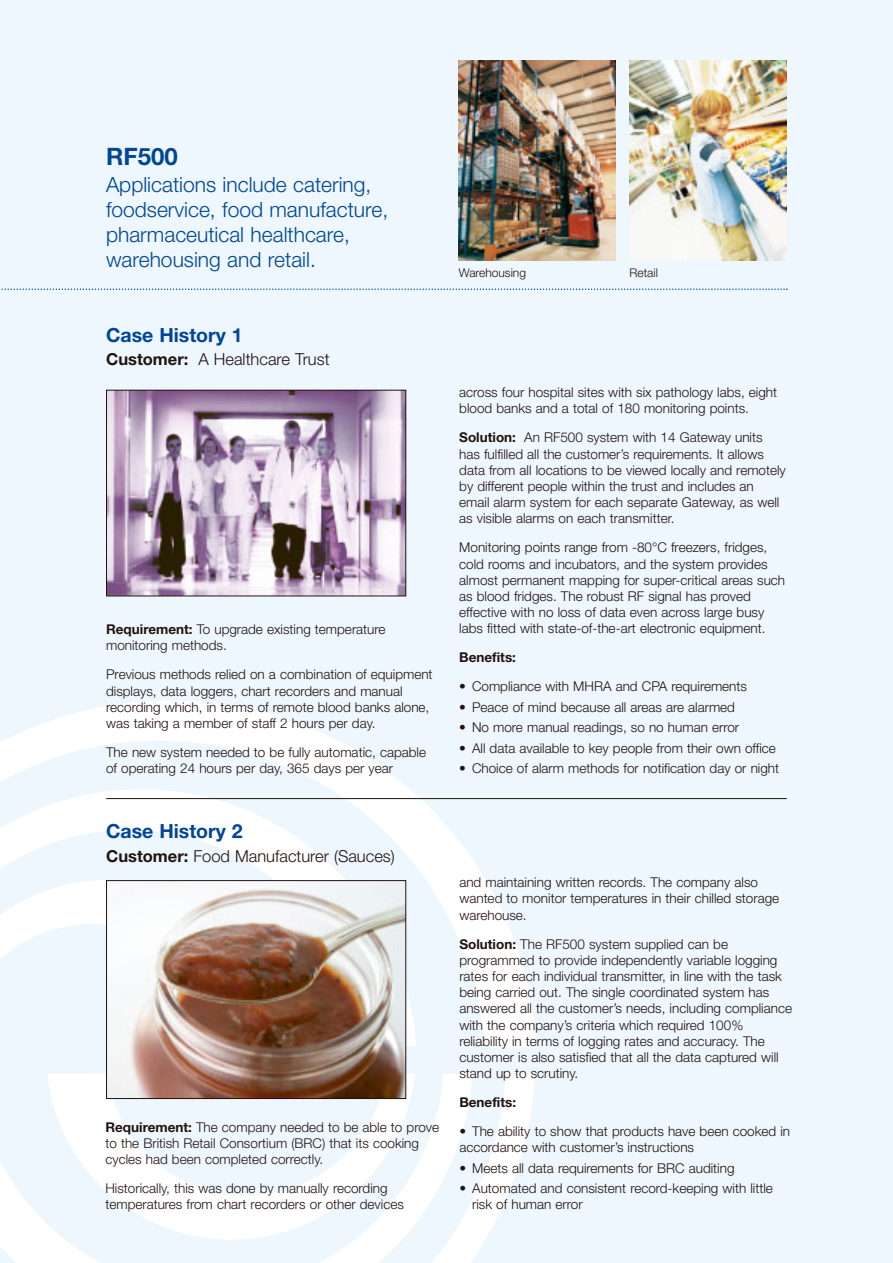
<style>
.page{position:relative;width:893px;height:1263px;background:#fff}
.page>*{position:absolute;margin:0;border:0;box-sizing:border-box;transform-origin:0 0}
.t1{font:700 24px "Helvetica Neue";color:#004597}
.t2{font:300 21px/25.2px "Helvetica Neue";color:#004597}
.t3{font:700 19.5px "Helvetica Neue";color:#004597}
.t4{font:300 16.5px "Helvetica Neue";color:#1f120f}
.t5{font:300 13.5px/16.2px "Helvetica Neue";color:#1f120f}
.t6{font:700 13.5px "Helvetica Neue";color:#1f120f}
.t7{font:300 12px "Helvetica Neue";color:#1f120f}
.s1{font-weight:700}
</style>
<div class="page">
<div style="left:0;top:0;width:892px;height:1263px;background:#eef7fd"></div>
<svg style="left:0;top:700px;width:419px;height:98px"></svg>
<svg style="left:0;top:789px;width:416px;height:79px"></svg>
<svg style="left:0;top:880px;width:105px;height:78px;fill:#fff"></svg>
<svg style="left:472px;top:1099px;width:60px;height:161px"></svg>
<svg style="left:0;top:1099px;width:472px;height:164px"></svg>
<svg style="left:47px;top:1074px;width:367px;height:166px"></svg>
<img style="left:108px;top:392px;width:296px;height:202px">
<div style="left:106px;top:390px;width:300px;height:206px;border:1px solid #1f120f"></div>
<svg style="left:105px;top:798px;width:682px;height:301px"></svg>
<img style="left:458px;top:61px;width:157px;height:199px">
<img style="left:629px;top:61px;width:157px;height:199px">
<svg style="left:1px;top:288px;width:786px;height:2px"></svg>
<h1 class="t1" style="left:106px;top:148px;width:73px">RF500</h1>
<h2 class="t2" style="left:106px;top:174px;width:283px">Applications include catering, foodservice, food manufacture, pharmaceutical healthcare, warehousing and retail.</h2>
<h3 class="t3" style="left:106px;top:328px;width:138px">Case History 1</h3>
<p class="t4" style="left:106px;top:354px;width:225px"><span class="s1">Customer:</span> A Healthcare Trust</p>
<p class="t5" style="left:106px;top:623px;width:281px"><span class="s1">Requirement:</span> To upgrade existing temperature monitoring methods.</p>
<p class="t5" style="left:106px;top:668px;width:328px">Previous methods relied on a combination of equipment displays, data loggers, chart recorders and manual recording which, in terms of remote blood banks alone, was taking a member of staff 2 hours per day.</p>
<p class="t5" style="left:106px;top:745px;width:321px">The new system needed to be fully automatic, capable of operating 24 hours per day, 365 days per year</p>
<h3 class="t3" style="left:106px;top:824px;width:138px">Case History 2</h3>
<p class="t4" style="left:106px;top:850px;width:290px"><span class="s1">Customer:</span> Food Manufacturer (Sauces)</p>
<p class="t5" style="left:105px;top:1120px;width:335px"><span class="s1">Requirement:</span> The company needed to be able to prove to the British Retail Consortium (BRC) that its cooking cycles had been completed correctly.</p>
<p class="t5" style="left:105px;top:1182px;width:300px">Historically, this was done by manually recording temperatures from chart recorders or other devices</p>
<p class="t7" style="left:459px;top:269px;width:69px">Warehousing</p>
<p class="t7" style="left:629px;top:269px;width:30px">Retail</p>
<p class="t5" style="left:459px;top:386px;width:319px">across four hospital sites with six pathology labs, eight blood banks and a total of 180 monitoring points.</p>
<p class="t5" style="left:459px;top:431px;width:328px"><span class="s1">Solution:</span> An RF500 system with 14 Gateway units has fulfilled all the customer’s requirements. It allows data from all locations to be viewed locally and remotely by different people within the trust and includes an email alarm system for each separate Gateway, as well as visible alarms on each transmitter.</p>
<p class="t5" style="left:459px;top:541px;width:327px">Monitoring points range from -80°C freezers, fridges, cold rooms and incubators, and the system provides almost permanent mapping for super-critical areas such as blood fridges. The robust RF signal has proved effective with no loss of data even across large busy labs fitted with state-of-the-art electronic equipment.</p>
<p class="t6" style="left:459px;top:653px;width:58px">Benefits:</p>
<p class="t5" style="left:459px;top:680px;width:289px">• Compliance with MHRA and CPA requirements</p>
<p class="t5" style="left:459px;top:700px;width:277px">• Peace of mind because all areas are alarmed</p>
<p class="t5" style="left:459px;top:721px;width:281px">• No more manual readings, so no human error</p>
<p class="t5" style="left:459px;top:741px;width:318px">• All data available to key people from their own office</p>
<p class="t5" style="left:459px;top:761px;width:321px">• Choice of alarm methods for notification day or night</p>
<p class="t5" style="left:459px;top:876px;width:321px">and maintaining written records. The company also wanted to monitor temperatures in their chilled storage warehouse.</p>
<p class="t5" style="left:459px;top:937px;width:334px"><span class="s1">Solution:</span> The RF500 system supplied can be programmed to provide independently variable logging rates for each individual transmitter, in line with the task being carried out. The single coordinated system has answered all the customer’s needs, including compliance with the company’s criteria which required 100% reliability in terms of logging rates and accuracy. The customer is also satisfied that all the data captured will stand up to scrutiny.</p>
<p class="t6" style="left:459px;top:1097px;width:58px">Benefits:</p>
<p class="t5" style="left:459px;top:1124px;width:332px">• The ability to show that products have been cooked in accordance with customer’s instructions</p>
<p class="t5" style="left:459px;top:1161px;width:277px">• Meets all data requirements for BRC auditing</p>
<p class="t5" style="left:472px;top:1182px;width:302px;text-indent:-13px">• Automated and consistent record-keeping with little risk of human error</p>
</div>
